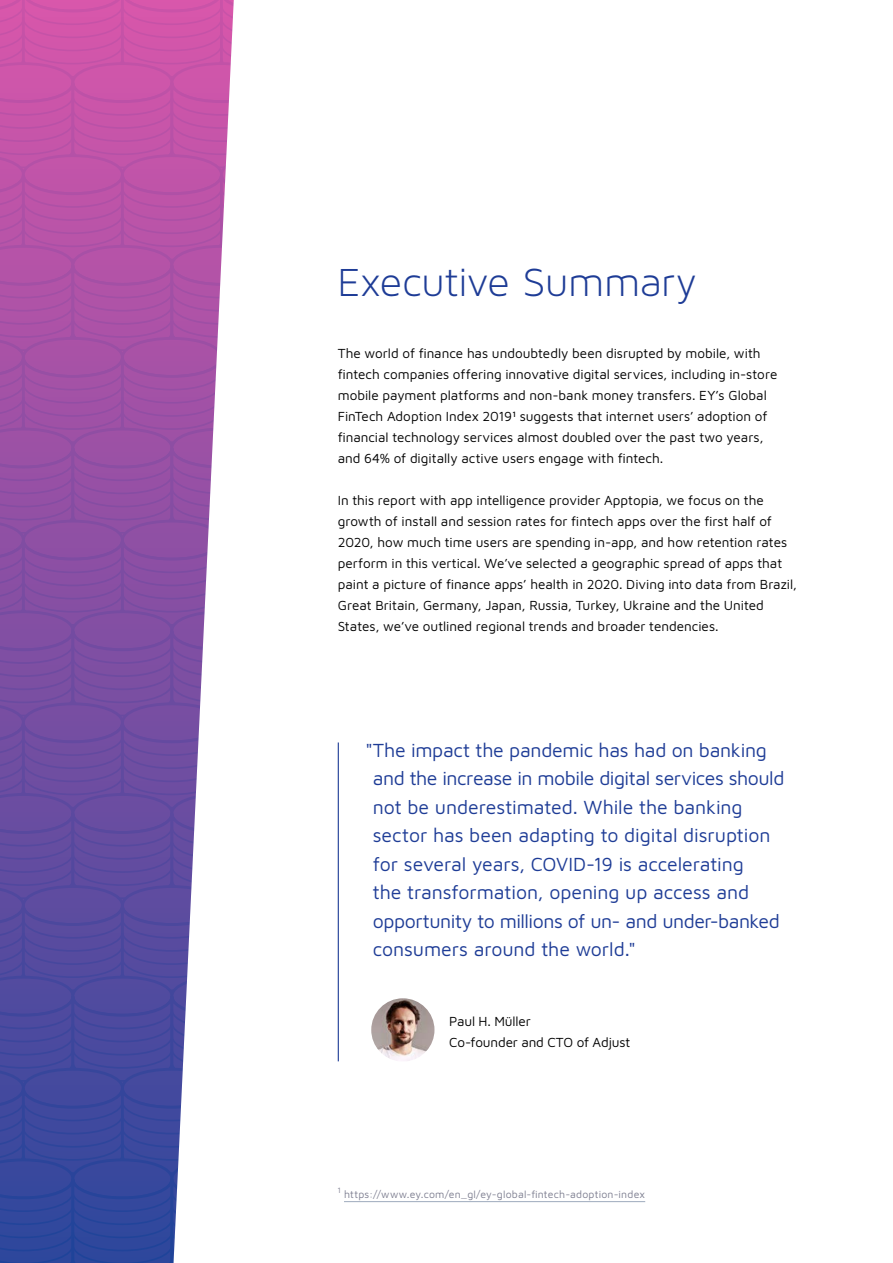
<style>
.page{position:relative;width:893px;height:1263px;background:#fff}
.page>*{position:absolute;margin:0;border:0;box-sizing:border-box;transform-origin:0 0}
.t1{font:42px "Maven Pro Light 300";letter-spacing:-.005em;color:#1e3c96}
.t2{font:19.5px/28.5px "Maven Pro";letter-spacing:-.01em;color:#1e3c96}
.t3{font:13.5px/21px "Maven Pro";color:#000}
.t4{font:10.5px "Maven Pro";letter-spacing:.02em;color:#7d7e90}
</style>
<div class="page">
<svg style="left:0;top:0;width:234px;height:1263px;background:#9465ae"></svg>
<hr style="left:338px;top:742px;width:1px;height:319px;background:#1e3c96">
<img style="left:371px;top:998px;width:63px;height:63px">
<hr style="left:344px;top:1201px;width:301px;height:1px;background:#9daabc">
<h1 class="t1" style="left:338px;top:259px;width:360px">Executive Summary</h1>
<p class="t3" style="left:338px;top:342px;width:441px">The world of finance has undoubtedly been disrupted by mobile, with fintech companies offering innovative digital services, including in-store mobile payment platforms and non-bank money transfers. EY’s Global FinTech Adoption Index 2019<sup>1</sup> suggests that internet users’ adoption of financial technology services almost doubled over the past two years, and 64% of digitally active users engage with fintech.</p>
<p class="t3" style="left:338px;top:489px;width:461px">In this report with app intelligence provider Apptopia, we focus on the growth of install and session rates for fintech apps over the first half of 2020, how much time users are spending in-app, and how retention rates perform in this vertical. We’ve selected a geographic spread of apps that paint a picture of finance apps’ health in 2020. Diving into data from Brazil, Great Britain, Germany, Japan, Russia, Turkey, Ukraine and the United States, we’ve outlined regional trends and broader tendencies.</p>
<p class="t2" style="left:373px;top:734px;width:413px;text-indent:-7px">"The impact the pandemic has had on banking and the increase in mobile digital services should not be underestimated. While the banking sector has been adapting to digital disruption for several years, COVID-19 is accelerating<br>the transformation, opening up access and opportunity to millions of un- and under-banked consumers around the world."</p>
<p class="t3" style="left:449px;top:1009px;width:183px;line-height:21.8px">Paul H. Müller<br>Co-founder and CTO of Adjust</p>
<p class="t4" style="left:337px;top:1187px;width:309px"><sup>1</sup> https://www.ey.com/en_gl/ey-global-fintech-adoption-index</p>
</div>
